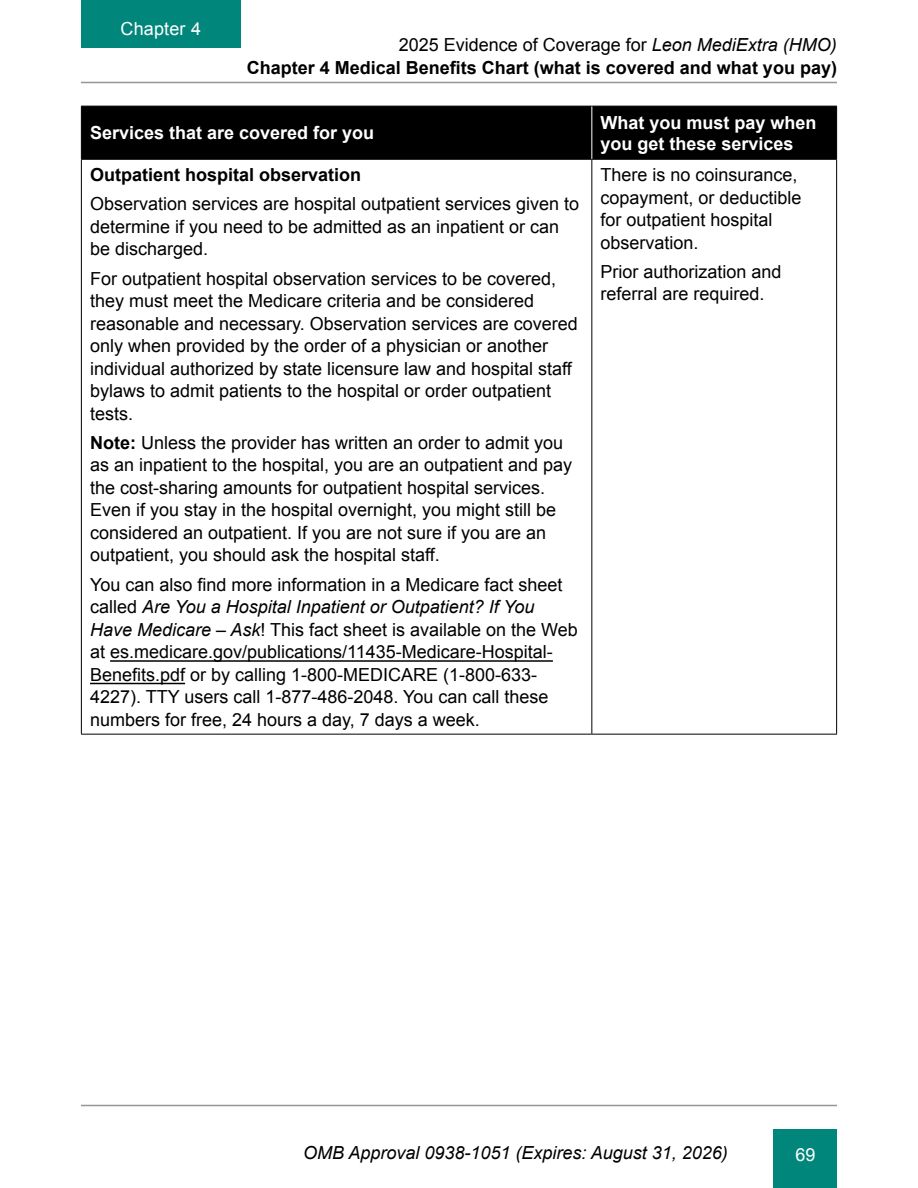
<style>
.page{position:relative;width:918px;height:1188px;background:#fff}
.page>*{position:absolute;margin:0;border:0;box-sizing:border-box;transform-origin:0 0}
.t1{font:18px/22.5px "Arial";color:#000}
.t2{font:700 18px/22.8px "Arial";color:#000;text-align:right}
.t3{font:700 18px/21px "Arial";color:#fff}
.t4{font:italic 18px "Arial";color:#000}
.t5{font:18px "Arial";letter-spacing:.01em;color:#fff}
.s1{font-weight:400}
.s2{font-weight:400;font-style:italic}
.s3{font-weight:700}
.s4{font-style:italic}
</style>
<div class="page">
<hr style="left:81px;top:82px;width:756px;height:1px;background:#939598">
<hr style="left:81px;top:1105px;width:756px;height:1px;background:#939598">
<div style="left:774px;top:1129px;width:63px;height:59px;background:#00867b"></div>
<div style="left:81px;top:0;width:160px;height:48px;background:#00867b"></div>
<div style="left:82px;top:107px;width:754px;height:52px;background:#000"></div>
<hr style="left:81px;top:106px;width:1px;height:53px;background:#000">
<hr style="left:81px;top:106px;width:511px;height:1px;background:#000">
<hr style="left:81px;top:159px;width:511px;height:1px;background:#000">
<hr style="left:592px;top:106px;width:245px;height:1px;background:#000">
<hr style="left:836px;top:106px;width:1px;height:53px;background:#000">
<hr style="left:592px;top:159px;width:245px;height:1px;background:#000">
<hr style="left:81px;top:160px;width:1px;height:574px;background:#000">
<hr style="left:81px;top:734px;width:511px;height:1px;background:#000">
<hr style="left:591px;top:160px;width:1px;height:574px;background:#000">
<hr style="left:836px;top:160px;width:1px;height:574px;background:#000">
<hr style="left:592px;top:734px;width:245px;height:1px;background:#000">
<hr style="left:591px;top:106px;width:1px;height:53px;background:#fff">
<hr style="left:110px;top:660px;width:443px;height:2px;background:#000">
<hr style="left:90px;top:683px;width:95px;height:1px;background:#000">
<p class="t5" style="left:121px;top:17px;width:82px">Chapter 4</p>
<p class="t2" style="left:247px;top:34px;width:592px"><span class="s1">2025 Evidence of Coverage for</span> <span class="s2">Leon MediExtra (HMO)<br></span>Chapter 4 Medical Benefits Chart (what is covered and what you pay)</p>
<p class="t3" style="left:90px;top:123px;width:286px">Services that are covered for you</p>
<p class="t3" style="left:600px;top:113px;width:218px">What you must pay when you get these services</p>
<p class="t2" style="left:90px;top:164px;width:273px">Outpatient hospital observation</p>
<p class="t1" style="left:90px;top:193px;width:491px">Observation services are hospital outpatient services given to determine if you need to be admitted as an inpatient or can be discharged.</p>
<p class="t1" style="left:90px;top:267px;width:489px">For outpatient hospital observation services to be covered, they must meet the Medicare criteria and be considered reasonable and necessary. Observation services are covered only when provided by the order of a physician or another individual authorized by state licensure law and hospital staff bylaws to admit patients to the hospital or order outpatient tests.</p>
<p class="t1" style="left:90px;top:431px;width:484px"><span class="s3">Note:</span> Unless the provider has written an order to admit you as an inpatient to the hospital, you are an outpatient and pay the cost-sharing amounts for outpatient hospital services.<br>Even if you stay in the hospital overnight, you might still be considered an outpatient. If you are not sure if you are an outpatient, you should ask the hospital staff.</p>
<p class="t1" style="left:90px;top:573px;width:489px">You can also find more information in a Medicare fact sheet called <span class="s4">Are You a Hospital Inpatient or Outpatient? If You Have Medicare – Ask</span>! This fact sheet is available on the Web at es.medicare.gov/publications/11435-Medicare-Hospital-Benefits.pdf or by calling 1-800-MEDICARE (1-800-633- 4227). TTY users call 1-877-486-2048. You can call these numbers for free, 24 hours a day, 7 days a week.</p>
<p class="t1" style="left:600px;top:164px;width:203px">There is no coinsurance, copayment, or deductible for outpatient hospital observation.</p>
<p class="t1" style="left:600px;top:260px;width:183px">Prior authorization and referral are required.</p>
<p class="t4" style="left:303px;top:1141px;width:426px">OMB Approval 0938-1051 (Expires: August 31, 2026)</p>
<p class="t5" style="left:795px;top:1142px;width:22px">69</p>
</div>
